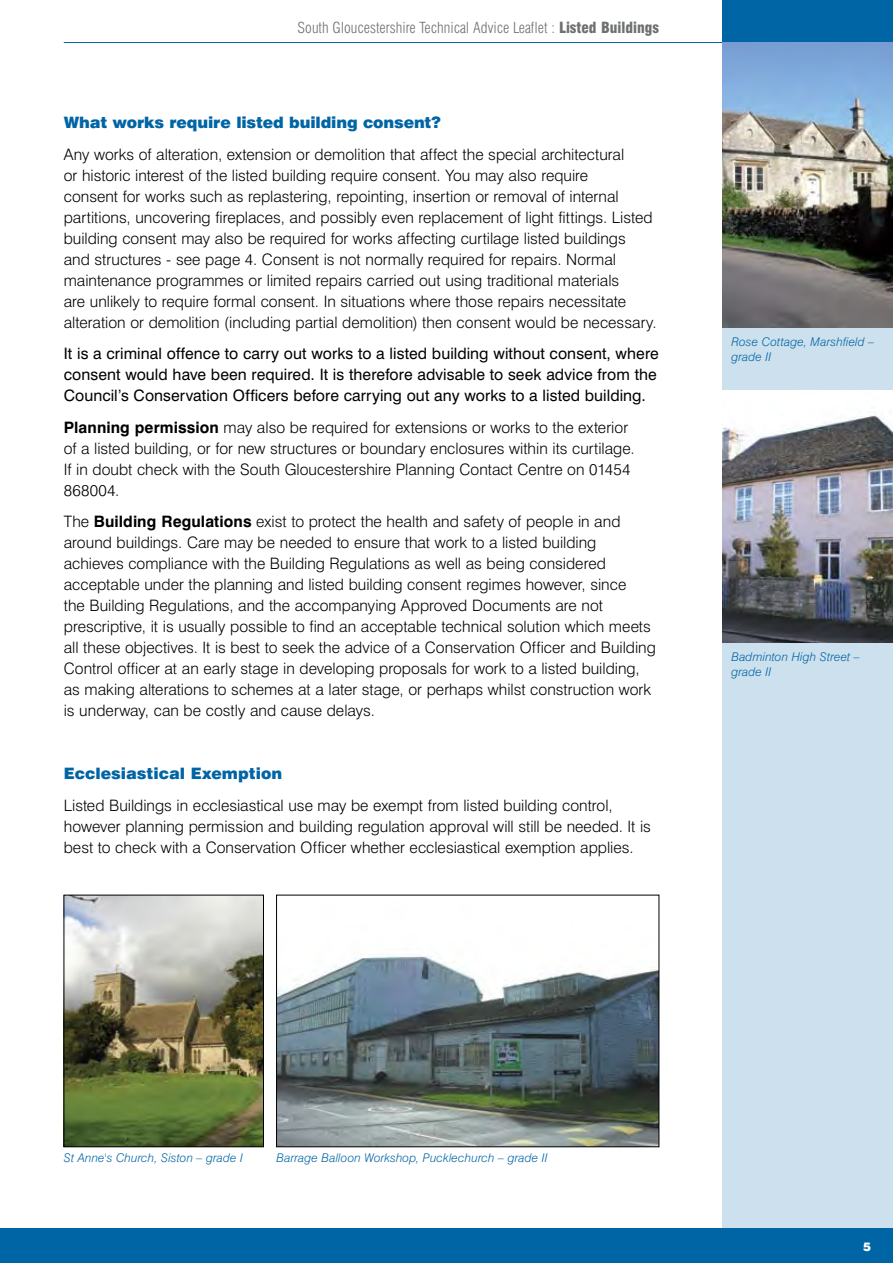
<style>
.page{position:relative;width:893px;height:1263px;background:#fff}
.page>*{position:absolute;margin:0;border:0;box-sizing:border-box;transform-origin:0 0}
.t1{font:300 15.75px/21px "Swiss 721 BT";color:#000}
.t2{font:15.75px/21px "Swiss 721 BT";letter-spacing:.005em;color:#000}
.t3{font:900 15.75px "Swiss 721 BT";letter-spacing:-.005em;color:#0065a4}
.t4{font:300 condensed 15px "Swiss 721 BT";color:#6d6f71}
.t5{font:italic 300 12px/14.4px "Swiss 721 BT";letter-spacing:.015em;color:#0065a4}
.t6{font:900 12px "Swiss 721 BT";color:#fff}
.s1{font-weight:900}
.s2{font-weight:700}
</style>
<div class="page">
<div style="left:723px;top:0;width:170px;height:43px;background:#0065a4"></div>
<div style="left:723px;top:43px;width:170px;height:1220px;background:#cce0ed"></div>
<hr style="left:64px;top:42px;width:829px;height:1px;background:#0065a4">
<div style="left:0;top:1229px;width:859px;height:34px;background:#0065a4"></div>
<div style="left:859px;top:1229px;width:34px;height:34px;background:#0065a4"></div>
<img style="left:278px;top:953px;width:379px;height:192px">
<div style="left:276px;top:895px;width:383px;height:252px;border:1px solid #000"></div>
<img style="left:66px;top:897px;width:196px;height:248px">
<div style="left:64px;top:895px;width:200px;height:252px;border:1px solid #000"></div>
<img style="left:723px;top:391px;width:170px;height:252px">
<img style="left:723px;top:43px;width:170px;height:285px">
<p class="t4" style="left:298px;top:18px;width:363px">South Gloucestershire Technical Advice Leaflet : <span class="s1">Listed Buildings</span></p>
<h2 class="t3" style="left:64px;top:113px;width:379px">What works require listed building consent?</h2>
<p class="t1" style="left:64px;top:144px;width:594px">Any works of alteration, extension or demolition that affect the special architectural<br>or historic interest of the listed building require consent. You may also require<br>consent for works such as replastering, repointing, insertion or removal of internal partitions, uncovering fireplaces, and possibly even replacement of light fittings. Listed building consent may also be required for works affecting curtilage listed buildings<br>and structures - see page 4. Consent is not normally required for repairs. Normal maintenance programmes or limited repairs carried out using traditional materials<br>are unlikely to require formal consent. In situations where those repairs necessitate alteration or demolition (including partial demolition) then consent would be necessary.</p>
<p class="t2" style="left:64px;top:343px;width:597px">It is a criminal offence to carry out works to a listed building without consent, where consent would have been required. It is therefore advisable to seek advice from the<br>Council’s Conservation Officers before carrying out any works to a listed building.</p>
<p class="t1" style="left:64px;top:417px;width:572px"><span class="s2">Planning permission</span> may also be required for extensions or works to the exterior of a listed building, or for new structures or boundary enclosures within its curtilage.<br>If in doubt check with the South Gloucestershire Planning Contact Centre on 01454<br>868004.</p>
<p class="t1" style="left:64px;top:511px;width:594px">The <span class="s2">Building regulations</span> exist to protect the health and safety of people in and around buildings. Care may be needed to ensure that work to a listed building achieves compliance with the Building Regulations as well as being considered acceptable under the planning and listed building consent regimes however, since<br>the Building Regulations, and the accompanying Approved Documents are not prescriptive, it is usually possible to find an acceptable technical solution which meets all these objectives. It is best to seek the advice of a Conservation Officer and Building Control officer at an early stage in developing proposals for work to a listed building, as making alterations to schemes at a later stage, or perhaps whilst construction work is underway, can be costly and cause delays.</p>
<h2 class="t3" style="left:64px;top:764px;width:220px">Ecclesiastical Exemption</h2>
<p class="t1" style="left:64px;top:794px;width:589px">Listed Buildings in ecclesiastical use may be exempt from listed building control, however planning permission and building regulation approval will still be needed. It is best to check with a Conservation Officer whether ecclesiastical exemption applies.</p>
<p class="t5" style="left:731px;top:335px;width:144px">Rose Cottage, Marshfield – grade II</p>
<p class="t5" style="left:731px;top:650px;width:130px">Badminton High Street – grade II</p>
<p class="t5" style="left:64px;top:1150px;width:181px">St Anne's Church, Siston – grade I</p>
<p class="t5" style="left:276px;top:1150px;width:273px">Barrage Balloon Workshop, Pucklechurch – grade II</p>
<p class="t6" style="left:863px;top:1239px;width:9px">5</p>
</div>
